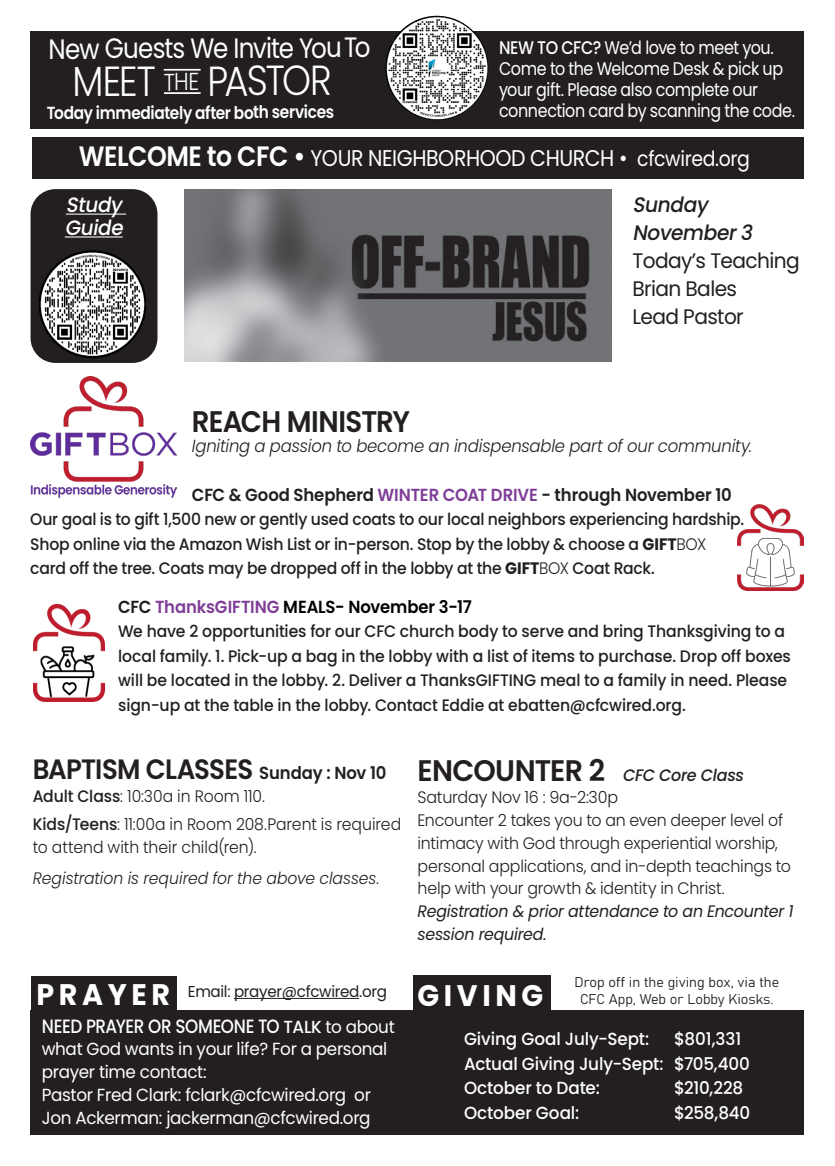
<style>
.page{position:relative;width:835px;height:1166px;background:#fff}
.page>*{position:absolute;margin:0;border:0;box-sizing:border-box;transform-origin:0 0}
.t1{font:300 42px "Poppins";letter-spacing:-.06em;color:#fff;scale:.88 1}
.t2{font:600 29.75px "Poppins";letter-spacing:-.03em;color:#231f20;scale:.93 1}
.t3{font:700 29.75px "Poppins";letter-spacing:.16em;color:#fff;scale:.96 1}
.t4{font:600 28px "Poppins";letter-spacing:-.03em;color:#231f20;scale:.93 1}
.t5{font:28px "Poppins";letter-spacing:-.045em;color:#fff;scale:.88 1}
.t6{font:22.75px "Poppins";letter-spacing:-.02em;color:#fff;scale:.9 1}
.t7{font:21px "Poppins";letter-spacing:-.03em;color:#231f20;scale:.96 1}
.t8{font:italic 500 21px "Poppins";color:#231f20;scale:.96 1}
.t9{font:italic 500 20.82px "Poppins";color:#fff;scale:.96 1}
.t10{font:500 19.25px "Poppins";letter-spacing:-.025em;color:#fff;scale:.87 1}
.t11{font:18.2px/21px "Poppins";letter-spacing:-.025em;color:#fff;scale:.87 1}
.t12{font:17.5px/22.8px "Poppins";letter-spacing:-.02em;color:#fff;scale:.96 1}
.t13{font:500 17.5px "Poppins";letter-spacing:-.01em;color:#fff;scale:.96 1}
.t14{font:italic 300 17.5px "Poppins";letter-spacing:-.015em;color:#231f20;scale:.94 1}
.t15{font:600 17.5px "Poppins";letter-spacing:-.005em;color:#231f20;scale:.94 1}
.t16{font:600 17.5px "Poppins";letter-spacing:-.005em;color:#000;scale:.94 1}
.t17{font:600 17.5px "Poppins";letter-spacing:-.035em;color:#fff;scale:.88 1}
.t18{font:500 16.62px/24.5px "Poppins";letter-spacing:-.01em;color:#231f20;scale:.94 1}
.t19{font:300 16.62px/22.8px "Poppins";letter-spacing:-.01em;color:#231f20;scale:.95 1}
.t20{font:300 16.62px/22.8px "Poppins";letter-spacing:-.01em;color:#231f20;scale:.94 1}
.t21{font:italic 16.62px/22.8px "Poppins";letter-spacing:-.015em;color:#231f20;scale:.95 1}
.t22{font:italic 300 16.62px "Poppins";color:#231f20;scale:.94 1}
.t23{font:italic 500 16.62px "Poppins";letter-spacing:-.02em;color:#231f20;scale:.96 1}
.t24{font:300 16.62px "Poppins";letter-spacing:-.01em;color:#231f20;scale:.96 1}
.t25{font:15.75px "Poppins";letter-spacing:-.02em;color:#231f20;scale:.96 1}
.t26{font:14px "Bahnschrift";color:#231f20}
.s1{font-size:24.5px}
.s2{font-weight:500}
.s3{font-weight:600;font-size:28px}
.s4{font-size:21px}
.s5{color:#7e3e98}
.s6{font-weight:700}
.s7{font-weight:300}
.s8{color:#231f20}
.s9{font-size:17.5px}
.s10{font-weight:600;font-style:normal;font-size:29.75px}
.s11{font-weight:400;font-size:17.5px}
</style>
<div class="page">
<div style="left:30px;top:32px;width:773px;height:97px;background:#231f20"></div>
<div style="left:31px;top:189px;width:126px;height:174px;background:#231f20;border-radius:25px"></div>
<hr style="left:66px;top:214px;width:60px;height:1px;background:#fff">
<hr style="left:65px;top:236px;width:58px;height:1px;background:#fff">
<hr style="left:164px;top:69px;width:37px;height:2px;background:#fff">
<hr style="left:164px;top:92px;width:37px;height:2px;background:#fff">
<div style="left:32px;top:137px;width:771px;height:42px;background:#231f20"></div>
<div style="left:32px;top:976px;width:145px;height:35px;background:#231f20"></div>
<hr style="left:234px;top:998px;width:125px;height:1px;background:#231f20">
<div style="left:30px;top:1010px;width:773px;height:124px;background:#231f20"></div>
<div style="left:413px;top:975px;width:137px;height:42px;background:#231f20"></div>
<img style="left:385px;top:16px;width:103px;height:104px">
<img style="left:184px;top:189px;width:428px;height:172px">
<img style="left:36px;top:250px;width:112px;height:110px">
<img style="left:31px;top:377px;width:145px;height:121px">
<img style="left:737px;top:504px;width:66px;height:86px">
<img style="left:34px;top:604px;width:71px;height:97px">
<p class="t5" style="left:49px;top:32px;width:367px">New Guests We Invite You To</p>
<p class="t1" style="left:73px;top:56px;width:296px">MEET <span class="s1">THE</span> PASTOR</p>
<p class="t17" style="left:47px;top:102px;width:328px">Today immediately after both services</p>
<p class="t11" style="left:499px;top:37px;width:328px"><span class="s2">NEW TO CFC?</span> We’d love to meet you.<br>Come to the Welcome Desk &amp; pick up your gift. Please also complete our</p>
<p class="t11" style="left:499px;top:100px;width:342px">connection card by scanning the code.</p>
<p class="t6" style="left:79px;top:145px;width:747px"><span class="s3">WELCOME to CFC •</span> YOUR NEIGHBORHOOD CHURCH • <span class="s4">cfcwired.org</span></p>
<p class="t9" style="left:66px;top:193px;width:65px">Study</p>
<p class="t9" style="left:65px;top:215px;width:67px">Guide</p>
<p class="t8" style="left:632px;top:192px;width:86px">Sunday</p>
<p class="t8" style="left:632px;top:220px;width:132px">November3</p>
<p class="t7" style="left:632px;top:248px;width:176px">Today’s Teaching</p>
<p class="t7" style="left:632px;top:276px;width:111px">Brian Bales</p>
<p class="t7" style="left:632px;top:304px;width:118px">Lead Pastor</p>
<p class="t2" style="left:192px;top:404px;width:236px">REACH MINISTRY</p>
<p class="t14" style="left:192px;top:435px;width:597px">Igniting a passion to become an indispensable part of our community.</p>
<p class="t15" style="left:192px;top:484px;width:576px">CFC &amp; Good Shepherd <span class="s5">WINTER COAT DRIVE</span> - through November 10</p>
<p class="t18" style="left:30px;top:507px;width:761px">Our goal is to gift 1,500 new or gently used coats to our local neighbors experiencing hardship.<br>Shop online via the Amazon Wish List or in-person. Stop by the lobby &amp; choose a <span class="s6">GIFT</span><span class="s7">BOX</span></p>
<p class="t18" style="left:30px;top:556px;width:666px">card off the tree. Coats may be dropped off in the lobby at the <span class="s6">GIFT</span><span class="s7">BOX</span> Coat Rack.</p>
<p class="t16" style="left:118px;top:596px;width:377px"><span class="s8">CFC</span> <span class="s5">ThanksGIFTING</span> MEALS- November 3-17</p>
<p class="t18" style="left:118px;top:619px;width:717px">We have 2 opportunities for our CFC church body to serve and bring Thanksgiving to a local family. 1. Pick-up a bag in the lobby with a list of items to purchase. Drop off boxes will be located in the lobby. 2. Deliver a ThanksGIFTING meal to a family in need. Please sign-up at the table in the lobby. Contact Eddie at ebatten@cfcwired.org.</p>
<p class="t4" style="left:33px;top:753px;width:382px">BAPTISM CLASSES <span class="s9">Sunday : Nov 10</span></p>
<p class="t20" style="left:33px;top:785px;width:249px"><span class="s2">Adult Class</span>: 10:30a in Room 110.</p>
<p class="t20" style="left:33px;top:813px;width:393px"><span class="s2">Kids/Teens</span>: 11:00a in Room 208.Parent is required to attend with their child(ren).</p>
<p class="t22" style="left:33px;top:868px;width:370px">Registration is required for the above classes.</p>
<p class="t23" style="left:417px;top:765px;width:342px"><span class="s10">ENCOUNTER 2</span> CFC Core Class</p>
<p class="t24" style="left:417px;top:788px;width:211px">Saturday Nov 16 : 9a-2:30p</p>
<p class="t19" style="left:417px;top:809px;width:395px">Encounter 2 takes you to an even deeper level of intimacy with God through experiential worship, personal applications, and in-depth teachings to help with your growth &amp; identity in Christ.</p>
<p class="t21" style="left:417px;top:900px;width:397px">Registration &amp; prior attendance to an Encounter 1 session required.</p>
<p class="t26" style="left:574px;top:971px;width:206px">Drop off in the giving box, via the</p>
<p class="t3" style="left:37px;top:977px;width:141px">PRAYER</p>
<p class="t26" style="left:580px;top:988px;width:195px">CFC App, Web or Lobby Kiosks.</p>
<p class="t13" style="left:464px;top:1028px;width:194px">Giving Goal July-Sept:</p>
<p class="t13" style="left:674px;top:1028px;width:72px">$801,331</p>
<p class="t13" style="left:464px;top:1053px;width:299px">Actual Giving July-Sept: $705,400</p>
<p class="t13" style="left:464px;top:1077px;width:143px">October to Date:</p>
<p class="t13" style="left:674px;top:1077px;width:74px">$210,228</p>
<p class="t13" style="left:464px;top:1102px;width:122px">October Goal:</p>
<p class="t13" style="left:674px;top:1102px;width:81px">$258,840</p>
<p class="t25" style="left:188px;top:982px;width:209px">Email: prayer@cfcwired.org</p>
<p class="t10" style="left:42px;top:1014px;width:407px">NEED PRAYER OR SOMEONE TO <span class="s9">TALK</span> <span class="s11">to about</span></p>
<p class="t12" style="left:42px;top:1037px;width:361px">what God wants in your life? For a personal prayer time contact:</p>
<p class="t12" style="left:42px;top:1083px;width:344px">Pastor Fred Clark: fclark@cfcwired.org or</p>
<p class="t12" style="left:42px;top:1106px;width:344px">Jon Ackerman: jackerman@cfcwired.org</p>
<p class="t3" style="left:417px;top:978px;width:132px">GIVING</p>
</div>
